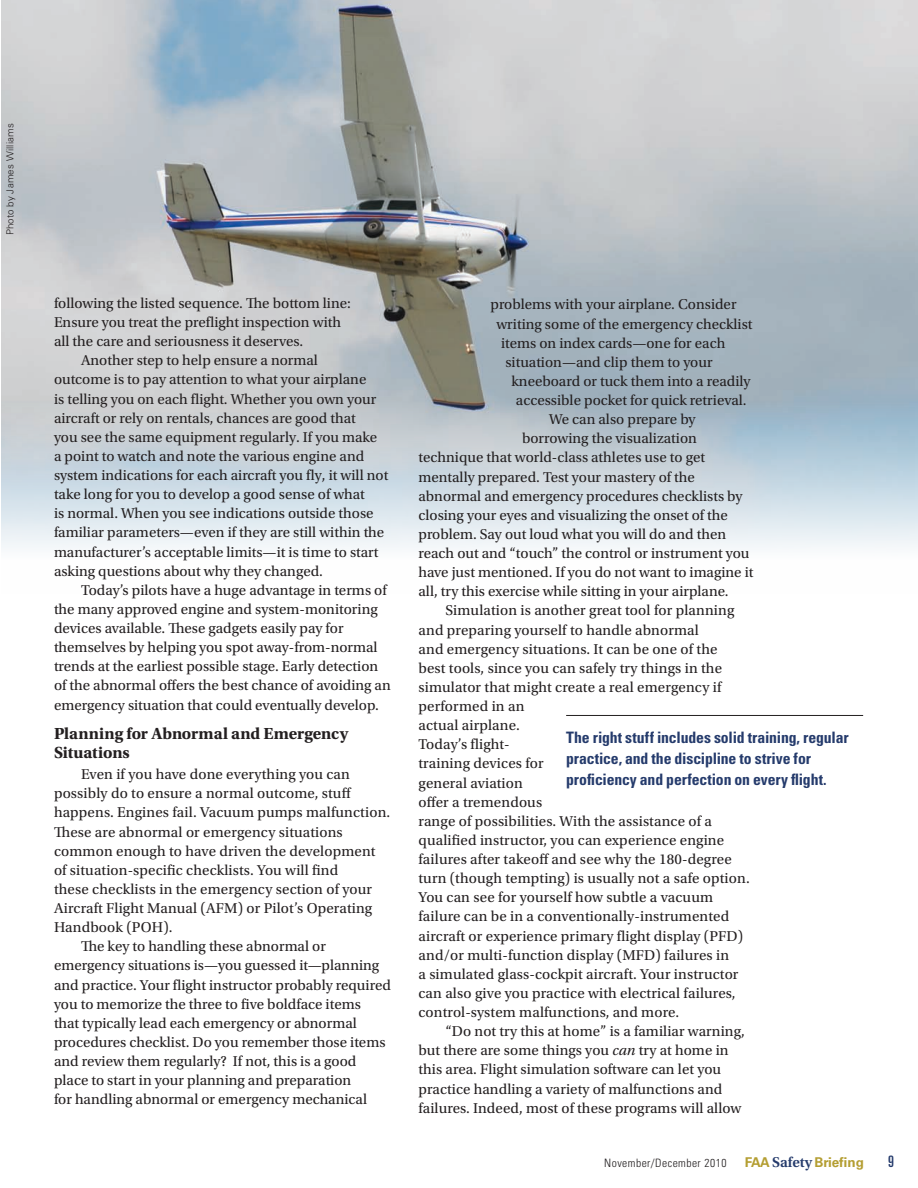
<style>
.page{position:relative;width:918px;height:1188px;background:#fff}
.page>*{position:absolute;margin:0;border:0;box-sizing:border-box;transform-origin:0 0}
.subhead_2{font:700 16.8px/18.8px "Utopia Std";letter-spacing:-.005em;color:#231f20}
.call_outs{font:700 condensed 15.75px/21px "Univers LT Std";letter-spacing:-.01em;color:#253b6c}
.t1{font:ultra-condensed 15.75px "Univers LT Std";color:#253b6c}
.body1{font:15px/19px "Utopia Std";color:#231f20}
.t2{font:700 13.5px "Univers LT Std";color:#b49e32}
.t3{font:300 condensed 11.55px "Univers LT Std";letter-spacing:.04em;color:#231f20}
.photo_credit{font:300 9.75px "Univers LT Std";letter-spacing:.015em;color:#231f20}
.s1{font-style:italic}
.s2{font-family:"Utopia Std";font-weight:600;font-size:15px;color:#253b6c}
</style>
<div class="page">
<hr style="left:566px;top:715px;width:297px;height:1px;background:#231f20">
<img style="left:1px;top:0;width:917px;height:548px">
<p class="photo_credit" style="left:4px;top:235px;width:113px;rotate:-90deg">Photo by James Williams</p>
<p class="body1" style="left:54px;top:294px;width:298px">following the listed sequence. The bottom line:<br>Ensure you treat the preflight inspection with all the care and seriousness it deserves.</p>
<p class="body1" style="left:54px;top:351px;width:336px;text-indent:27px">Another step to help ensure a normal<br>outcome is to pay attention to what your airplane<br>is telling you on each flight. Whether you own your aircraft or rely on rentals, chances are good that<br>you see the same equipment regularly. If you make a point to watch and note the various engine and system indications for each aircraft you fly, it will not take long for you to develop a good sense of what<br>is normal. When you see indications outside those familiar parameters—even if they are still within the manufacturer’s acceptable limits—it is time to start asking questions about why they changed.</p>
<p class="body1" style="left:54px;top:581px;width:338px;text-indent:27px">Today’s pilots have a huge advantage in terms of the many approved engine and system-monitoring devices available. These gadgets easily pay for themselves by helping you spot away-from-normal trends at the earliest possible stage. Early detection of the abnormal offers the best chance of avoiding an emergency situation that could eventually develop.</p>
<p class="subhead_2" style="left:54px;top:724px;width:296px">Planning for Abnormal and Emergency<br>Situations</p>
<p class="body1" style="left:54px;top:765px;width:338px;text-indent:27px">Even if you have done everything you can possibly do to ensure a normal outcome, stuff happens. Engines fail. Vacuum pumps malfunction.<br>These are abnormal or emergency situations common enough to have driven the development of situation-specific checklists. You will find<br>these checklists in the emergency section of your Aircraft Flight Manual (AFM) or Pilot’s Operating Handbook (POH).</p>
<p class="body1" style="left:54px;top:937px;width:338px;text-indent:27px">The key to handling these abnormal or emergency situations is—you guessed it—planning and practice. Your flight instructor probably required you to memorize the three to five boldface items<br>that typically lead each emergency or abnormal procedures checklist. Do you remember those items and review them regularly? If not, this is a good place to start in your planning and preparation<br>for handling abnormal or emergency mechanical</p>
<p class="body1" style="left:490px;top:295px;width:248px">problems with your airplane. Consider</p>
<p class="body1" style="left:496px;top:314px;width:258px">writing some of the emergency checklist</p>
<p class="body1" style="left:501px;top:334px;width:226px">items on index cards—one for each</p>
<p class="body1" style="left:506px;top:353px;width:209px">situation—and clip them to your</p>
<p class="body1" style="left:512px;top:372px;width:241px">kneeboard or tuck them into a readily</p>
<p class="body1" style="left:516px;top:391px;width:232px">accessible pocket for quick retrieval.</p>
<p class="body1" style="left:549px;top:410px;width:148px">We can also prepare by</p>
<p class="body1" style="left:522px;top:429px;width:176px">borrowing the visualization</p>
<p class="body1" style="left:418px;top:448px;width:288px">technique that world-class athletes use to get</p>
<p class="body1" style="left:418px;top:467px;width:278px">mentally prepared. Test your mastery of the</p>
<p class="body1" style="left:418px;top:487px;width:326px">abnormal and emergency procedures checklists by</p>
<p class="body1" style="left:418px;top:506px;width:311px">closing your eyes and visualizing the onset of the</p>
<p class="body1" style="left:418px;top:525px;width:309px">problem. Say out loud what you will do and then</p>
<p class="body1" style="left:418px;top:544px;width:332px">reach out and “touch” the control or instrument you</p>
<p class="body1" style="left:418px;top:563px;width:336px">have just mentioned. If you do not want to imagine it</p>
<p class="body1" style="left:418px;top:582px;width:312px">all, try this exercise while sitting in your airplane.</p>
<p class="body1" style="left:418px;top:601px;width:333px;text-indent:27px">Simulation is another great tool for planning and preparing yourself to handle abnormal<br>and emergency situations. It can be one of the<br>best tools, since you can safely try things in the simulator that might create a real emergency if performed in an<br>actual airplane.<br>Today’s flight-<br>training devices for<br>general aviation<br>offer a tremendous<br>range of possibilities. With the assistance of a qualified instructor, you can experience engine failures after takeoff and see why the 180-degree turn (though tempting) is usually not a safe option.<br>You can see for yourself how subtle a vacuum failure can be in a conventionally-instrumented aircraft or experience primary flight display (PFD) and/or multi-function display (MFD) failures in<br>a simulated glass-cockpit aircraft. Your instructor can also give you practice with electrical failures, control-system malfunctions, and more.</p>
<p class="body1" style="left:418px;top:1022px;width:328px;text-indent:27px">“Do not try this at home” is a familiar warning, but there are some things you <span class="s1">can</span> try at home in this area. Flight simulation software can let you practice handling a variety of malfunctions and failures. Indeed, most of these programs will allow</p>
<p class="call_outs" style="left:566px;top:726px;width:284px">The right stuff includes solid training, regular practice, and the discipline to strive for proficiency and perfection on every flight.</p>
<p class="t3" style="left:604px;top:1156px;width:124px">November/December 2010</p>
<p class="t2" style="left:745px;top:1154px;width:121px">FAA <span class="s2">Safety</span> Briefing</p>
<p class="t1" style="left:888px;top:1152px;width:7px">9</p>
</div>
